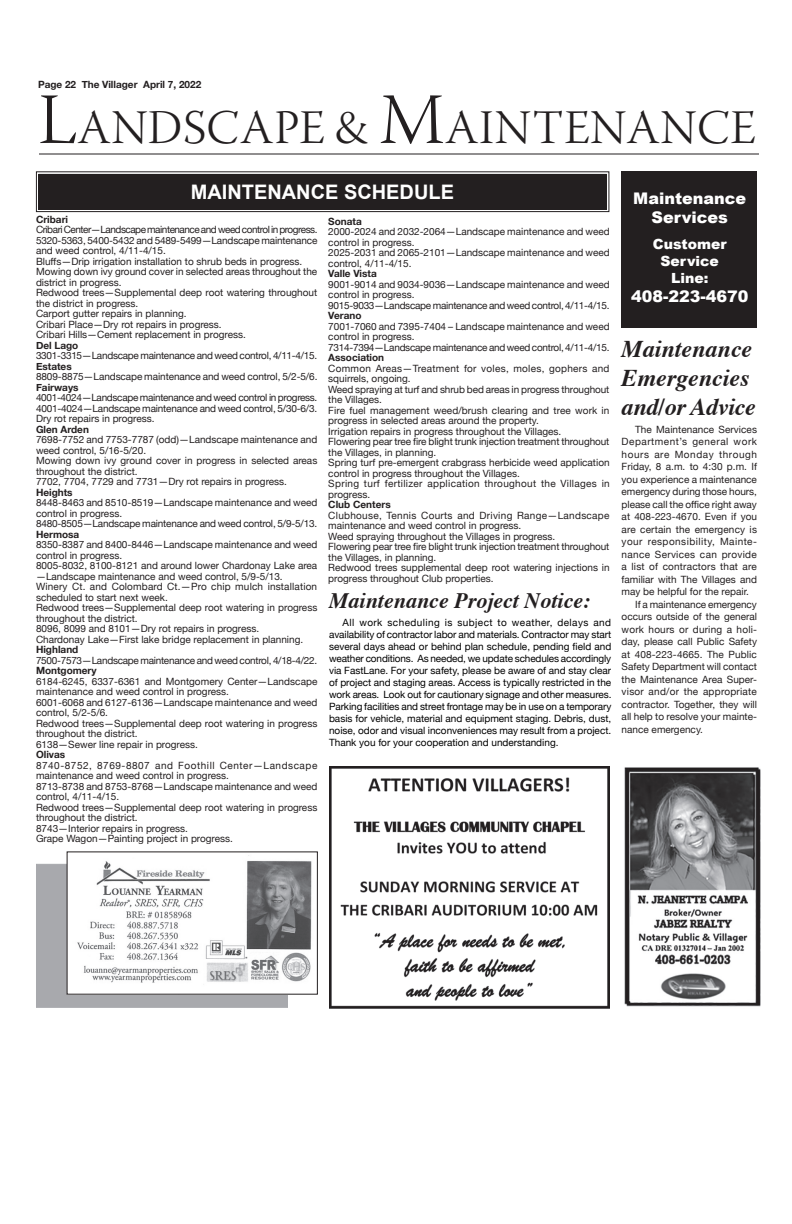
<style>
.page{position:relative;width:792px;height:1224px;background:#fff}
.page>*{position:absolute;margin:0;border:0;box-sizing:border-box;transform-origin:0 0}
.t1{font:48px "Warnock Pro Light Subh";letter-spacing:.015em;color:#231f20}
.t2{font:italic 700 24px/28.8px "Times";color:#231f20}
.t3{font:italic 700 22px "Times";color:#231f20}
.t4{font:700 20px "Arial";color:#fff}
.t5{font:900 16px/19.2px "Arial";color:#fff;text-align:center}
.t6{font:900 14px/16.8px "Arial";color:#fff;text-align:center}
.t7{font:10px/10.5px "Helvetica Neue";color:#231f20}
.t8{font:10px/12px "Helvetica Neue";color:#000;text-align:justify}
.t9{font:700 10px "Helvetica Neue";color:#231f20}
.t10{font:10px "Helvetica Neue";letter-spacing:-.025em;color:#231f20}
.t11{font:10px "Helvetica Neue";letter-spacing:.02em;color:#231f20}
.t12{font:10px "Helvetica Neue";letter-spacing:.045em;color:#231f20}
.t13{font:10px "Helvetica Neue";letter-spacing:.025em;color:#231f20}
.t14{font:10px "Helvetica Neue";letter-spacing:.05em;color:#231f20}
.t15{font:10px "Helvetica Neue";letter-spacing:.03em;color:#231f20}
.t16{font:10px "Helvetica Neue";letter-spacing:.055em;color:#231f20}
.s1{font-size:72px}
</style>
<div class="page">
<svg style="left:36px;top:171px;width:574px;height:41px;background:#363334"></svg>
<div style="left:38px;top:174px;width:569px;height:36px;border:2px solid #231f20"></div>
<hr style="left:39px;top:154px;width:720px;height:1px;background:#231f20">
<div style="left:621px;top:171px;width:136px;height:157px;background:#231f20"></div>
<div style="left:36px;top:864px;width:252px;height:144px;background:#a8a9ad"></div>
<img style="left:69px;top:855px;width:243px;height:138px">
<img style="left:329px;top:767px;width:280px;height:241px">
<img style="left:624px;top:767px;width:137px;height:240px">
<p class="t9" style="left:38px;top:76px;width:165px">Page 22 The Villager April 7, 2022</p>
<h1 class="t1" style="left:38px;top:101px;width:719px"><span class="s1">L</span>ANDSCAPE &amp; <span class="s1">M</span>AINTENANCE</h1>
<h3 class="t4" style="left:191px;top:181px;width:265px">MAINTENANCE SCHEDULE</h3>
<p class="t9" style="left:36px;top:211px;width:34px">Cribari</p>
<p class="t7" style="left:36px;top:225px;width:283px">Cribari Center—Landscape maintenance and weed control in progress.<br>5320-5363, 5400-5432 and 5489-5499—Landscape maintenance and weed control, 4/11-4/15.<br>Bluffs—Drip irrigation installation to shrub beds in progress.<br>Mowing down ivy ground cover in selected areas throughout the district in progress.<br>Redwood trees—Supplemental deep root watering throughout the district in progress.<br>Carport gutter repairs in planning.<br>Cribari Place—Dry rot repairs in progress.<br>Cribari Hills—Cement replacement in progress.</p>
<p class="t9" style="left:36px;top:337px;width:44px">Del Lago</p>
<p class="t10" style="left:36px;top:349px;width:283px">3301-3315—Landscape maintenance and weed control, 4/11-4/15.</p>
<p class="t9" style="left:36px;top:358px;width:37px">Estates</p>
<p class="t7" style="left:36px;top:372px;width:283px">8809-8875—Landscape maintenance and weed control, 5/2-5/6.</p>
<p class="t9" style="left:36px;top:379px;width:44px">Fairways</p>
<p class="t7" style="left:36px;top:393px;width:283px;text-align:justify">4001-4024—Landscape maintenance and weed control in progress.<br>4001-4024—Landscape maintenance and weed control, 5/30-6/3.<br>Dry rot repairs in progress.</p>
<p class="t9" style="left:36px;top:421px;width:54px">Glen Arden</p>
<p class="t7" style="left:36px;top:435px;width:283px">7698-7752 and 7753-7787 (odd)—Landscape maintenance and weed control, 5/16-5/20.<br>Mowing down ivy ground cover in progress in selected areas throughout the district.<br>7702, 7704, 7729 and 7731—Dry rot repairs in progress.</p>
<p class="t9" style="left:36px;top:484px;width:38px">Heights</p>
<p class="t7" style="left:36px;top:498px;width:283px">8448-8463 and 8510-8519—Landscape maintenance and weed control in progress.<br>8480-8505—Landscape maintenance and weed control, 5/9-5/13.</p>
<p class="t9" style="left:36px;top:526px;width:45px">Hermosa</p>
<p class="t7" style="left:36px;top:540px;width:283px">8350-8387 and 8400-8446—Landscape maintenance and weed control in progress.<br>8005-8032, 8100-8121 and around lower Chardonay Lake area —Landscape maintenance and weed control, 5/9-5/13.<br>Winery Ct. and Colombard Ct.—Pro chip mulch installation scheduled to start next week.<br>Redwood trees—Supplemental deep root watering in progress throughout the district.<br>8096, 8099 and 8101—Dry rot repairs in progress.<br>Chardonay Lake—First lake bridge replacement in planning.</p>
<p class="t9" style="left:36px;top:642px;width:44px">Highland</p>
<p class="t10" style="left:36px;top:653px;width:283px">7500-7573—Landscape maintenance and weed control, 4/18-4/22.</p>
<p class="t9" style="left:36px;top:663px;width:62px">Montgomery</p>
<p class="t7" style="left:36px;top:677px;width:283px">6184-6245, 6337-6361 and Montgomery Center—Landscape maintenance and weed control in progress.<br>6001-6068 and 6127-6136—Landscape maintenance and weed control, 5/2-5/6.<br>Redwood trees—Supplemental deep root watering in progress throughout the district.<br>6138—Sewer line repair in progress.</p>
<p class="t9" style="left:36px;top:747px;width:31px">Olivas</p>
<p class="t7" style="left:36px;top:761px;width:283px">8740-8752, 8769-8807 and Foothill Center—Landscape maintenance and weed control in progress.<br>8713-8738 and 8753-8768—Landscape maintenance and weed control, 4/11-4/15.<br>Redwood trees—Supplemental deep root watering in progress throughout the district.<br>8743—Interior repairs in progress.<br>Grape Wagon—Painting project in progress.</p>
<p class="t9" style="left:328px;top:213px;width:35px">Sonata</p>
<p class="t7" style="left:328px;top:227px;width:283px">2000-2024 and 2032-2064—Landscape maintenance and weed control in progress.<br>2025-2031 and 2065-2101—Landscape maintenance and weed control, 4/11-4/15.</p>
<p class="t9" style="left:328px;top:266px;width:50px">Valle Vista</p>
<p class="t7" style="left:328px;top:280px;width:283px">9001-9014 and 9034-9036—Landscape maintenance and weed control in progress.<br>9015-9033—Landscape maintenance and weed control, 4/11-4/15.</p>
<p class="t9" style="left:328px;top:308px;width:35px">Verano</p>
<p class="t7" style="left:328px;top:322px;width:283px">7001-7060 and 7395-7404 – Landscape maintenance and weed control in progress.<br>7314-7394—Landscape maintenance and weed control, 4/11-4/15.</p>
<p class="t9" style="left:328px;top:350px;width:57px">Association</p>
<p class="t7" style="left:328px;top:364px;width:283px">Common Areas—Treatment for voles, moles, gophers and squirrels, ongoing.<br>Weed spraying at turf and shrub bed areas in progress throughout the Villages.<br>Fire fuel management weed/brush clearing and tree work in progress in selected areas around the property.<br>Irrigation repairs in progress throughout the Villages.<br>Flowering pear tree fire blight trunk injection treatment throughout the Villages, in planning.<br>Spring turf pre-emergent crabgrass herbicide weed application control in progress throughout the Villages.<br>Spring turf fertilizer application throughout the Villages in progress.</p>
<p class="t9" style="left:328px;top:497px;width:64px">Club Centers</p>
<p class="t7" style="left:328px;top:511px;width:283px">Clubhouse, Tennis Courts and Driving Range—Landscape maintenance and weed control in progress.<br>Weed spraying throughout the Villages in progress.<br>Flowering pear tree fire blight trunk injection treatment throughout the Villages, in planning.<br>Redwood trees supplemental deep root watering injections in progress throughout Club properties.</p>
<h3 class="t3" style="left:329px;top:580px;width:263px">Maintenance Project Notice:</h3>
<p class="t8" style="left:329px;top:617px;width:284px;text-indent:14px">All work scheduling is subject to weather, delays and availability of contractor labor and materials. Contractor may start several days ahead or behind plan schedule, pending field and weather conditions. As needed, we update schedules accordingly via FastLane. For your safety, please be aware of and stay clear of project and staging areas. Access is typically restricted in the work areas. Look out for cautionary signage and other measures.<br>Parking facilities and street frontage may be in use on a temporary basis for vehicle, material and equipment staging. Debris, dust, noise, odor and visual inconveniences may result from a project.<br>Thank you for your cooperation and understanding.</p>
<h3 class="t5" style="left:633px;top:188px;width:114px">Maintenance<br>Services</h3>
<h3 class="t6" style="left:653px;top:235px;width:75px">Customer<br>Service<br>Line:</h3>
<h3 class="t5" style="left:631px;top:286px;width:119px">408-223-4670</h3>
<h2 class="t2" style="left:622px;top:332px;width:136px">Maintenance<br>Emergencies and/or Advice</h2>
<p class="t7" style="left:635px;top:424px;width:123px">The Maintenance Services</p>
<p class="t14" style="left:622px;top:434px;width:137px">Department’s general work</p>
<p class="t16" style="left:622px;top:447px;width:137px">hours are Monday through</p>
<p class="t7" style="left:622px;top:462px;width:137px">Friday, 8 a.m. to 4:30 p.m. If</p>
<p class="t7" style="left:622px;top:474px;width:137px">you experience a maintenance</p>
<p class="t7" style="left:622px;top:487px;width:137px">emergency during those hours,</p>
<p class="t7" style="left:622px;top:499px;width:137px">please call the office right away</p>
<p class="t7" style="left:622px;top:512px;width:137px">at 408-223-4670. Even if you</p>
<p class="t7" style="left:622px;top:524px;width:137px">are certain the emergency is</p>
<p class="t12" style="left:622px;top:534px;width:137px">your responsibility, Mainte-</p>
<p class="t15" style="left:622px;top:547px;width:137px">nance Services can provide</p>
<p class="t11" style="left:622px;top:559px;width:137px">a list of contractors that are</p>
<p class="t7" style="left:622px;top:574px;width:137px">familiar with The Villages and</p>
<p class="t7" style="left:622px;top:587px;width:129px">may be helpful for the repair.</p>
<p class="t7" style="left:635px;top:599px;width:123px">If a maintenance emergency</p>
<p class="t7" style="left:622px;top:612px;width:137px">occurs outside of the general</p>
<p class="t11" style="left:622px;top:622px;width:137px">work hours or during a holi-</p>
<p class="t7" style="left:622px;top:637px;width:137px">day, please call Public Safety</p>
<p class="t7" style="left:622px;top:649px;width:137px">at 408-223-4665. The Public</p>
<p class="t7" style="left:622px;top:662px;width:137px">Safety Department will contact</p>
<p class="t7" style="left:622px;top:674px;width:137px">the Maintenance Area Super-</p>
<p class="t13" style="left:622px;top:684px;width:137px">visor and/or the appropriate</p>
<p class="t7" style="left:622px;top:699px;width:137px">contractor. Together, they will</p>
<p class="t7" style="left:622px;top:712px;width:137px">all help to resolve your mainte-</p>
<p class="t7" style="left:622px;top:724px;width:83px">nance emergency.</p>
</div>
